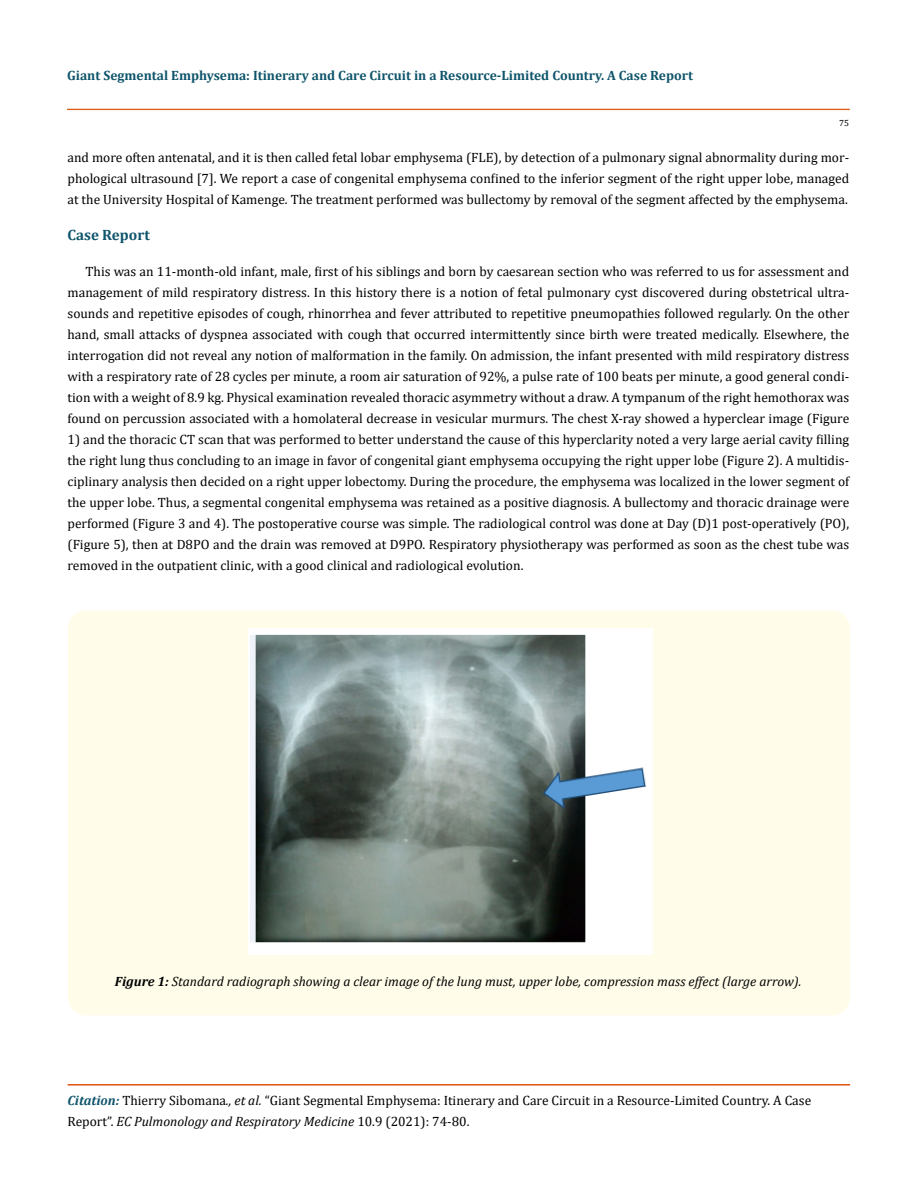
<style>
.page{position:relative;width:917px;height:1188px;background:#fff}
.page>*{position:absolute;margin:0;border:0;box-sizing:border-box;transform-origin:0 0}
.t1{font:700 15px "Cambria";color:#0e546a}
.t2{font:13.5px/21px "Cambria";color:#000;text-align:justify}
.t3{font:italic 13.5px "Cambria";color:#000}
.t4{font:700 13.5px "Cambria";color:#0e546a}
.t5{font:9px "Cambria";color:#000}
.s1{font-weight:700}
.s2{font-weight:700;font-style:italic;color:#0e546a}
.s3{font-style:italic}
</style>
<div class="page">
<div style="left:67px;top:109px;width:782px;height:1px;border:1px solid #e05d1a"></div>
<hr style="left:68px;top:1085px;width:781px;height:1px;background:#e05d1a">
<div style="left:68px;top:1084px;width:781px;height:1px;border:1px solid #e05d1a"></div>
<div style="left:68px;top:610px;width:782px;height:406px;background:#fffde9;border-radius:18px"></div>
<img style="left:248px;top:628px;width:404px;height:326px">
<p class="t4" style="left:67px;top:66px;width:627px">Giant Segmental Emphysema: Itinerary and Care Circuit in a Resource-Limited Country. A Case Report</p>
<p class="t5" style="left:839px;top:118px;width:11px">75</p>
<p class="t2" style="left:67px;top:147px;width:783px">and more often antenatal, and it is then called fetal lobar emphysema (FLE), by detection of a pulmonary signal abnormality during mor&shy;phological ultrasound [7]. We report a case of congenital emphysema confined to the inferior segment of the right upper lobe, managed at the University Hospital of Kamenge. The treatment performed was bullectomy by removal of the segment affected by the emphysema.</p>
<p class="t1" style="left:68px;top:224px;width:84px">Case Report</p>
<p class="t2" style="left:68px;top:261px;width:783px;text-indent:18px">This was an 11-month-old infant, male, first of his siblings and born by caesarean section who was referred to us for assessment and management of mild respiratory distress. In this history there is a notion of fetal pulmonary cyst discovered during obstetrical ultra&shy;sounds and repetitive episodes of cough, rhinorrhea and fever attributed to repetitive pneumopathies followed regularly. On the other hand, small attacks of dyspnea associated with cough that occurred intermittently since birth were treated medically. Elsewhere, the interrogation did not reveal any notion of malformation in the family. On admission, the infant presented with mild respiratory distress with a respiratory rate of 28 cycles per minute, a room air saturation of 92%, a pulse rate of 100 beats per minute, a good general condi&shy;tion with a weight of 8.9 kg. Physical examination revealed thoracic asymmetry without a draw. A tympanum of the right hemothorax was found on percussion associated with a homolateral decrease in vesicular murmurs. The chest X-ray showed a hyperclear image (Figure</p>
<p class="t2" style="left:68px;top:429px;width:783px">1) and the thoracic CT scan that was performed to better understand the cause of this hyperclarity noted a very large aerial cavity filling the right lung thus concluding to an image in favor of congenital giant emphysema occupying the right upper lobe (Figure 2). A multidis&shy;ciplinary analysis then decided on a right upper lobectomy. During the procedure, the emphysema was localized in the lower segment of the upper lobe. Thus, a segmental congenital emphysema was retained as a positive diagnosis. A bullectomy and thoracic drainage were performed (Figure 3 and 4). The postoperative course was simple. The radiological control was done at Day (D)1 post-operatively (PO), (Figure 5), then at D8PO and the drain was removed at D9PO. Respiratory physiotherapy was performed as soon as the chest tube was removed in the outpatient clinic, with a good clinical and radiological evolution.</p>
<p class="t3" style="left:115px;top:972px;width:688px"><span class="s1">Figure 1:</span> Standard radiograph showing a clear image of the lung must, upper lobe, compression mass effect (large arrow).</p>
<p class="t2" style="left:67px;top:1090px;width:745px"><span class="s2">Citation:</span> Thierry Sibomana<span class="s3">., et al.</span> “Giant Segmental Emphysema: Itinerary and Care Circuit in a Resource-Limited Country. A Case<br>Report”. <span class="s3">EC Pulmonology and Respiratory Medicine</span> 10.9 (2021): 74-80.</p>
</div>
